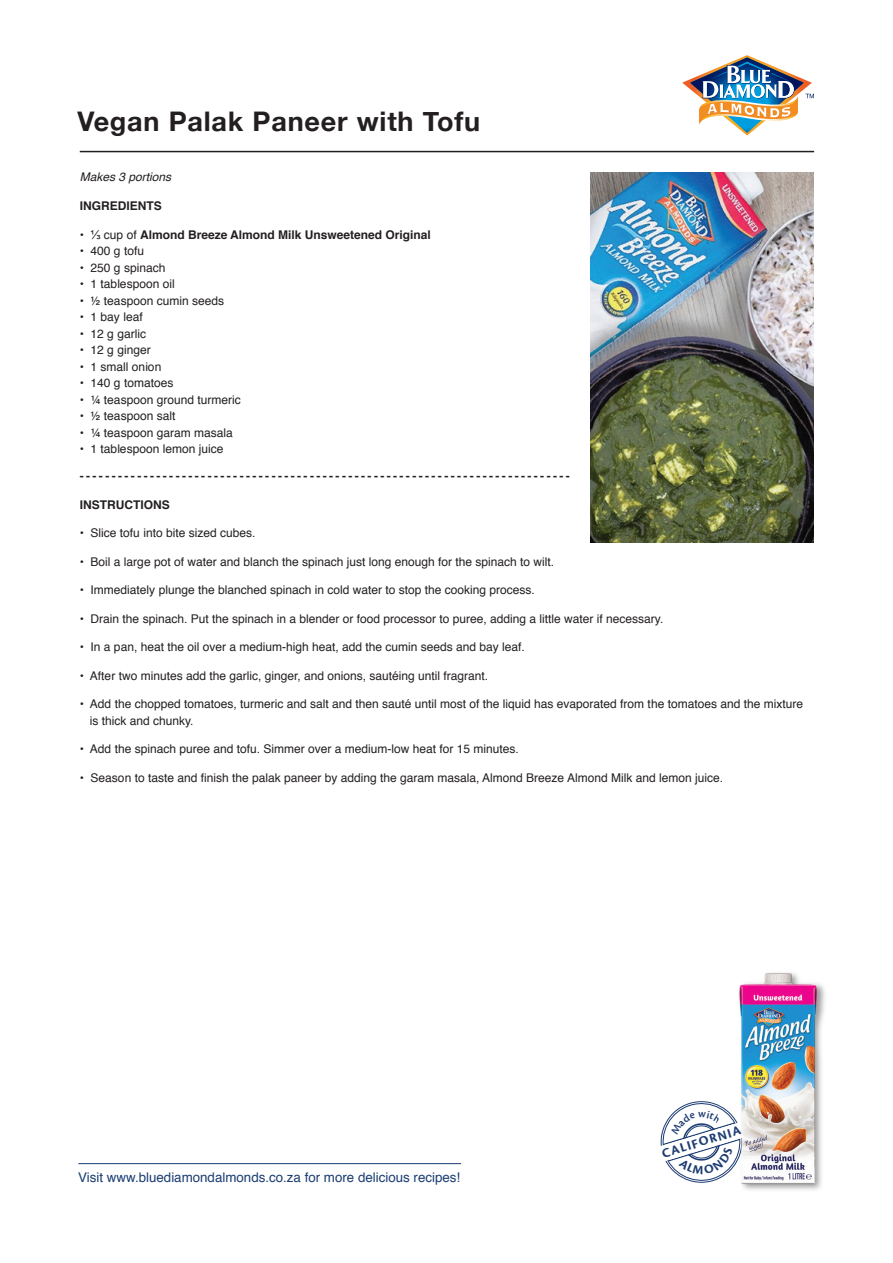
<style>
.page{position:relative;width:893px;height:1263px;background:#fff}
.page>*{position:absolute;margin:0;border:0;box-sizing:border-box;transform-origin:0 0}
.t1{font:700 27px "Helvetica Neue";letter-spacing:.03em;color:#231f20}
.t2{font:13.5px "Cronos MM 700 11";color:#1c3c72}
.t3{font:13.35px "Helvetica";color:#1a3d72}
.t4{font:12px/16.5px "Helvetica";color:#231f20}
.t5{font:700 12px "Helvetica";color:#231f20}
.t6{font:italic 12px "Helvetica";color:#231f20}
.s1{font-weight:400}
.s2{font-family:"Arial";font-weight:400}
</style>
<div class="page">
<img style="left:590px;top:172px;width:223px;height:370px">
<hr style="left:80px;top:151px;width:734px;height:1px;background:#231f20">
<svg style="left:682px;top:55px;width:132px;height:81px"></svg>
<hr style="left:78px;top:1163px;width:383px;height:1px;background:#1a3d72">
<img style="left:739px;top:973px;width:86px;height:217px">
<svg style="left:660px;top:1096px;width:86px;height:91px"></svg>
<h1 class="t1" style="left:77px;top:100px;width:404px">Vegan Palak Paneer with Tofu</h1>
<p class="t6" style="left:80px;top:167px;width:93px">Makes 3 portions</p>
<p class="t5" style="left:80px;top:196px;width:84px">INGREDIENTS</p>
<p class="t5" style="left:80px;top:225px;width:353px"><span class="s1">•</span> <span class="s2">⅓</span> <span class="s1">cup of</span> Almond Breeze Almond Milk Unsweetened Original</p>
<p class="t4" style="left:80px;top:243px;width:66px">• 400 g tofu</p>
<p class="t4" style="left:80px;top:259px;width:87px">• 250 g spinach</p>
<p class="t4" style="left:80px;top:276px;width:96px">• 1 tablespoon oil</p>
<p class="t4" style="left:80px;top:292px;width:146px">• ½ teaspoon cumin seeds</p>
<p class="t4" style="left:80px;top:309px;width:64px">• 1 bay leaf</p>
<p class="t4" style="left:80px;top:325px;width:68px">• 12 g garlic</p>
<p class="t4" style="left:80px;top:342px;width:72px">• 12 g ginger</p>
<p class="t4" style="left:80px;top:358px;width:83px">• 1 small onion</p>
<p class="t4" style="left:80px;top:375px;width:95px">• 140 g tomatoes</p>
<p class="t4" style="left:80px;top:391px;width:162px">• ¼ teaspoon ground turmeric</p>
<p class="t4" style="left:80px;top:408px;width:97px">• ½ teaspoon salt</p>
<p class="t4" style="left:80px;top:424px;width:154px">• ¼ teaspoon garam masala</p>
<p class="t4" style="left:80px;top:441px;width:145px">• 1 tablespoon lemon juice</p>
<p class="t5" style="left:80px;top:466px;width:492px">-----------------------------------------------------------------------------</p>
<p class="t5" style="left:80px;top:495px;width:92px">INSTRUCTIONS</p>
<p class="t4" style="left:80px;top:525px;width:177px">• Slice tofu into bite sized cubes.</p>
<p class="t4" style="left:80px;top:553px;width:476px">• Boil a large pot of water and blanch the spinach just long enough for the spinach to wilt.</p>
<p class="t4" style="left:80px;top:582px;width:457px">• Immediately plunge the blanched spinach in cold water to stop the cooking process.</p>
<p class="t4" style="left:80px;top:610px;width:585px">• Drain the spinach. Put the spinach in a blender or food processor to puree, adding a little water if necessary.</p>
<p class="t4" style="left:80px;top:639px;width:447px">• In a pan, heat the oil over a medium-high heat, add the cumin seeds and bay leaf.</p>
<p class="t4" style="left:80px;top:667px;width:410px">• After two minutes add the garlic, ginger, and onions, sautéing until fragrant.</p>
<p class="t4" style="left:90px;top:696px;width:715px;text-indent:-10px">• Add the chopped tomatoes, turmeric and salt and then sauté until most of the liquid has evaporated from the tomatoes and the mixture is thick and chunky.</p>
<p class="t4" style="left:80px;top:741px;width:441px">• Add the spinach puree and tofu. Simmer over a medium-low heat for 15 minutes.</p>
<p class="t4" style="left:80px;top:769px;width:645px">• Season to taste and finish the palak paneer by adding the garam masala, Almond Breeze Almond Milk and lemon juice.</p>
<p class="t3" style="left:78px;top:1167px;width:383px">Visit www.bluediamondalmonds.co.za for more delicious recipes!</p>
<p class="t2" style="left:660px;top:1147px;width:83px;rotate:-17deg">CALIFORNIA</p>
</div>
